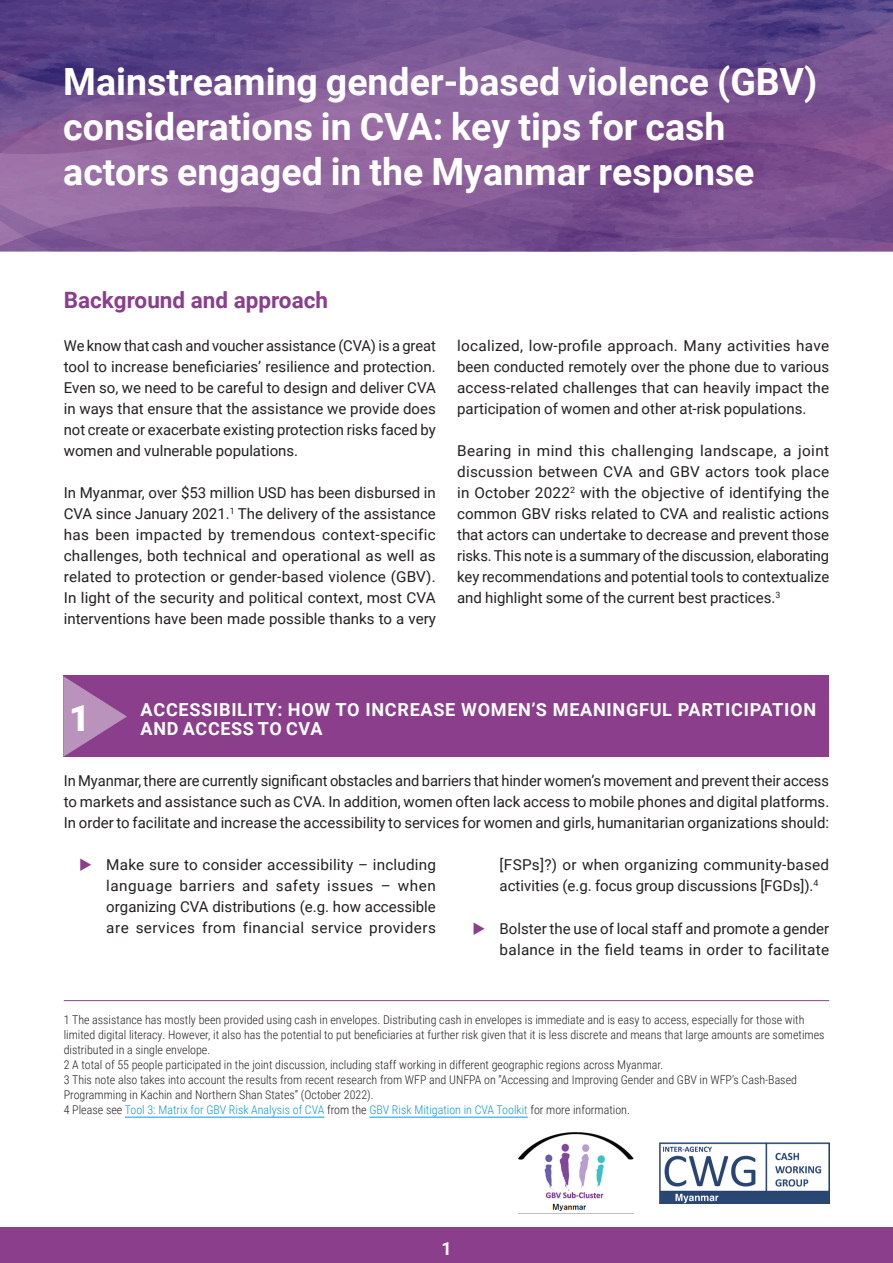
<style>
.page{position:relative;width:893px;height:1263px;background:#fff}
.page>*{position:absolute;margin:0;border:0;box-sizing:border-box;transform-origin:0 0}
.t1{font:700 37.5px/45px "Roboto";color:#fff}
.t2{font:900 36px "Roboto";color:#fff}
.t3{font:700 22.5px "Roboto";color:#8a3e8c}
.Table_Head{font:700 18px/19.5px "Roboto";letter-spacing:.04em;color:#fff}
.t4{font:15px/21px "Roboto";color:#231f20;text-align:justify}
.footnote{font:300 12px/15px "Roboto Condensed";color:#231f20}
.footnote-2{font:300 12px "Roboto Condensed";color:#1197d6}
.s1{color:#231f20}
</style>
<div class="page">
<div style="left:0;top:1227px;width:893px;height:36px;background:#8a3e8c"></div>
<img style="left:519px;top:1132px;width:114px;height:80px">
<img style="left:660px;top:1142px;width:169px;height:61px">
<hr style="left:64px;top:1000px;width:765px;height:1px;background:#8a3e8c">
<hr style="left:125px;top:1117px;width:199px;height:1px;background:#1197d6">
<hr style="left:369px;top:1117px;width:159px;height:1px;background:#1197d6">
<div style="left:64px;top:676px;width:765px;height:81px;background:#8a3e8c"></div>
<svg style="left:63px;top:676px;width:64px;height:81px"></svg>
<svg style="left:0;top:0;width:893px;height:251px;background:#7a5593"></svg>
<h2 class="t1" style="left:63px;top:57px;width:756px">Mainstreaming gender-based violence (GBV) considerations in CVA: key tips for cash actors engaged in the Myanmar response</h2>
<h3 class="t3" style="left:64px;top:285px;width:266px">Background and approach</h3>
<p class="t4" style="left:64px;top:334px;width:374px">We know that cash and voucher assistance (CVA) is a great tool to increase beneficiaries’ resilience and protection.<br>Even so, we need to be careful to design and deliver CVA in ways that ensure that the assistance we provide does not create or exacerbate existing protection risks faced by women and vulnerable populations.</p>
<p class="t4" style="left:64px;top:482px;width:374px">In Myanmar, over $53 million USD has been disbursed in CVA since January 2021.<sup>1</sup> The delivery of the assistance has been impacted by tremendous context-specific challenges, both technical and operational as well as related to protection or gender-based violence (GBV).<br>In light of the security and political context, most CVA interventions have been made possible thanks to a very</p>
<p class="t4" style="left:457px;top:334px;width:374px">localized, low-profile approach. Many activities have been conducted remotely over the phone due to various access-related challenges that can heavily impact the participation of women and other at-risk populations.</p>
<p class="t4" style="left:457px;top:440px;width:374px">Bearing in mind this challenging landscape, a joint discussion between CVA and GBV actors took place in October 2022<sup>2</sup> with the objective of identifying the common GBV risks related to CVA and realistic actions that actors can undertake to decrease and prevent those risks. This note is a summary of the discussion, elaborating key recommendations and potential tools to contextualize and highlight some of the current best practices.<sup>3</sup></p>
<p class="Table_Head" style="left:141px;top:699px;width:677px">ACCESSIBILITY: HOW TO INCREASE WOMEN’S MEANINGFUL PARTICIPATION<br>AND ACCESS TO CVA</p>
<p class="t4" style="left:64px;top:770px;width:767px">In Myanmar, there are currently significant obstacles and barriers that hinder women’s movement and prevent their access to markets and assistance such as CVA. In addition, women often lack access to mobile phones and digital platforms.<br>In order to facilitate and increase the accessibility to services for women and girls, humanitarian organizations should:</p>
<p class="t4" style="left:106px;top:854px;width:331px">Make sure to consider accessibility – including language barriers and safety issues – when organizing CVA distributions (e.g. how accessible are services from financial service providers</p>
<p class="t4" style="left:500px;top:854px;width:331px">[FSPs]?) or when organizing community-based activities (e.g. focus group discussions [FGDs]).<sup>4</sup></p>
<p class="t2" style="left:69px;top:693px;width:22px">1</p>
<p class="t4" style="left:500px;top:917px;width:331px">Bolster the use of local staff and promote a gender balance in the field teams in order to facilitate</p>
<p class="footnote" style="left:64px;top:1012px;width:762px">1 The assistance has mostly been provided using cash in envelopes. Distributing cash in envelopes is immediate and is easy to access, especially for those with limited digital literacy. However, it also has the potential to put beneficiaries at further risk given that it is less discrete and means that large amounts are sometimes distributed in a single envelope.</p>
<p class="footnote" style="left:64px;top:1057px;width:601px">2 A total of 55 people participated in the joint discussion, including staff working in different geographic regions across Myanmar.</p>
<p class="footnote" style="left:64px;top:1072px;width:735px">3 This note also takes into account the results from recent research from WFP and UNFPA on “Accessing and Improving Gender and GBV in WFP’s Cash-Based<br>Programming in Kachin and Northern Shan States” (October 2022).</p>
<p class="footnote-2" style="left:64px;top:1101px;width:568px"><span class="s1">4 Please see</span> Tool 3: Matrix for GBV Risk Analysis of CVA <span class="s1">from the</span> GBV Risk Mitigation in CVA Toolkit <span class="s1">for more information.</span></p>
<p class="Table_Head" style="left:441px;top:1238px;width:12px">1</p>
</div>
